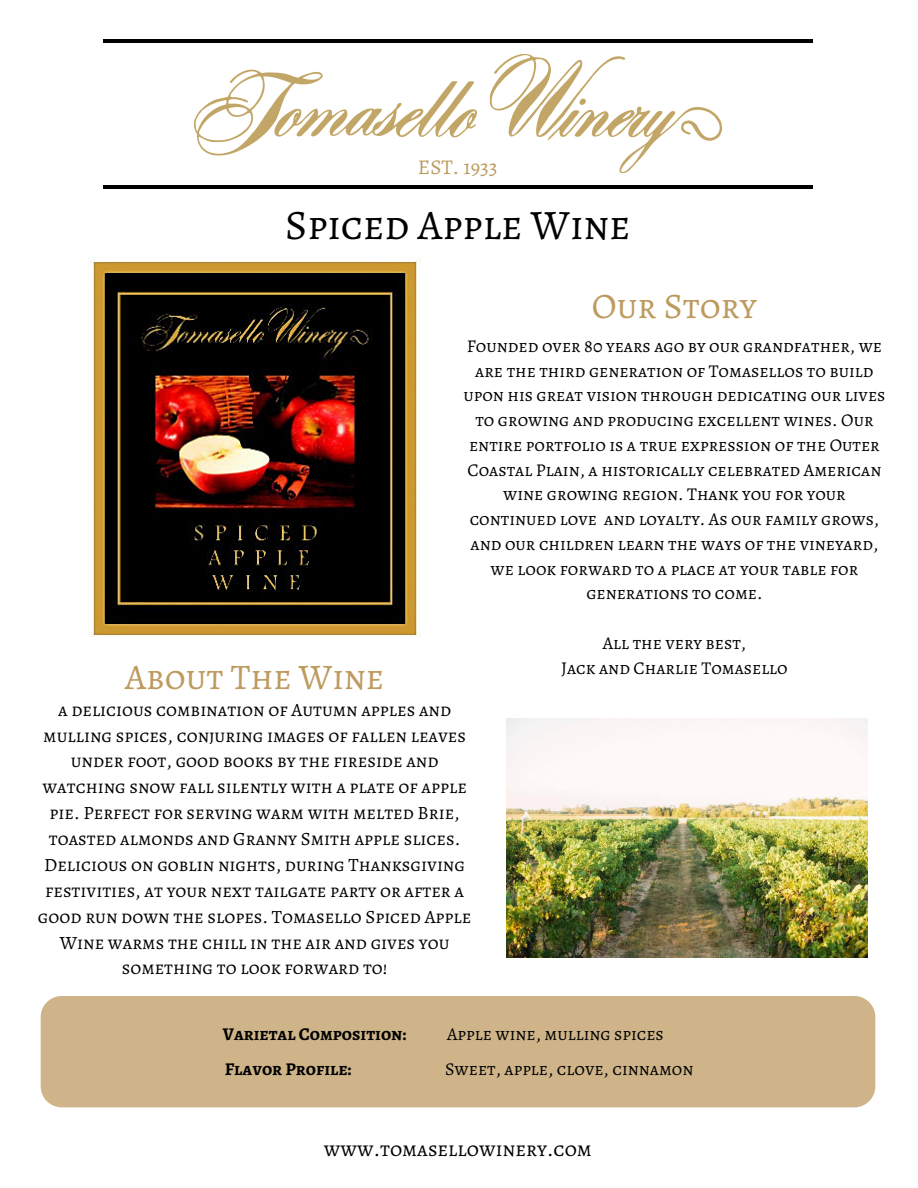
<style>
.page{position:relative;width:918px;height:1188px;background:#fff}
.page>*{position:absolute;margin:0;border:0;box-sizing:border-box;transform-origin:0 0}
.t1{font:42px "Alegreya SC";color:#000}
.t2{font:36px "Alegreya SC";color:#bd9a5e}
.t3{font:21px "Alegreya SC";color:#000}
.t4{font:21px "Alegreya SC";color:#bd9a5e}
.t5{font:18.75px/25.8px "Alegreya SC";color:#000;text-align:center}
.t6{font:18px/24.8px "Alegreya SC";color:#000;text-align:center}
.t7{font:700 18px/35.4px "Alegreya SC";color:#000}
</style>
<div class="page">
<hr style="left:103px;top:39px;width:710px;height:4px;background:#000">
<hr style="left:103px;top:185px;width:710px;height:4px;background:#000">
<img style="left:195px;top:54px;width:526px;height:119px">
<img style="left:507px;top:718px;width:361px;height:240px">
<div style="left:41px;top:996px;width:834px;height:111px;background:#ceb488;border-radius:21px"></div>
<img style="left:89px;top:258px;width:331px;height:379px">
<p class="t4" style="left:418px;top:153px;width:81px">EST. 1933</p>
<h1 class="t1" style="left:285px;top:196px;width:347px">Spiced Apple Wine</h1>
<h2 class="t2" style="left:592px;top:281px;width:167px">Our Story</h2>
<p class="t6" style="left:463px;top:334px;width:424px">Founded over 80 years ago by our grandfather, we are the third generation of Tomasellos to build upon his great vision through dedicating our lives to growing and producing excellent wines. Our entire portfolio is a true expression of the Outer Coastal Plain, a historically celebrated American wine growing region. Thank you for your continued love and loyalty. As our family grows, and our children learn the ways of the vineyard, we look forward to a place at your table for generations to come.</p>
<p class="t6" style="left:561px;top:631px;width:228px">All the very best,<br>Jack and Charlie Tomasello</p>
<p class="t5" style="left:38px;top:696px;width:435px">a delicious combination of Autumn apples and mulling spices, conjuring images of fallen leaves under foot, good books by the fireside and watching snow fall silently with a plate of apple pie. Perfect for serving warm with melted Brie, toasted almonds and Granny Smith apple slices.<br>Delicious on goblin nights, during Thanksgiving festivities, at your next tailgate party or after a good run down the slopes. Tomasello Spiced Apple Wine warms the chill in the air and gives you something to look forward to!</p>
<h2 class="t2" style="left:125px;top:652px;width:261px">About The Wine</h2>
<p class="t7" style="left:223px;top:1016px;width:185px">Varietal Composition:<br>Flavor Profile:</p>
<p class="t6" style="left:445px;top:1016px;width:250px;line-height:35.4px;text-align:left">Apple wine, mulling spices<br>Sweet, apple, clove, cinnamon</p>
<p class="t3" style="left:324px;top:1135px;width:270px">www.tomasellowinery.com</p>
</div>
